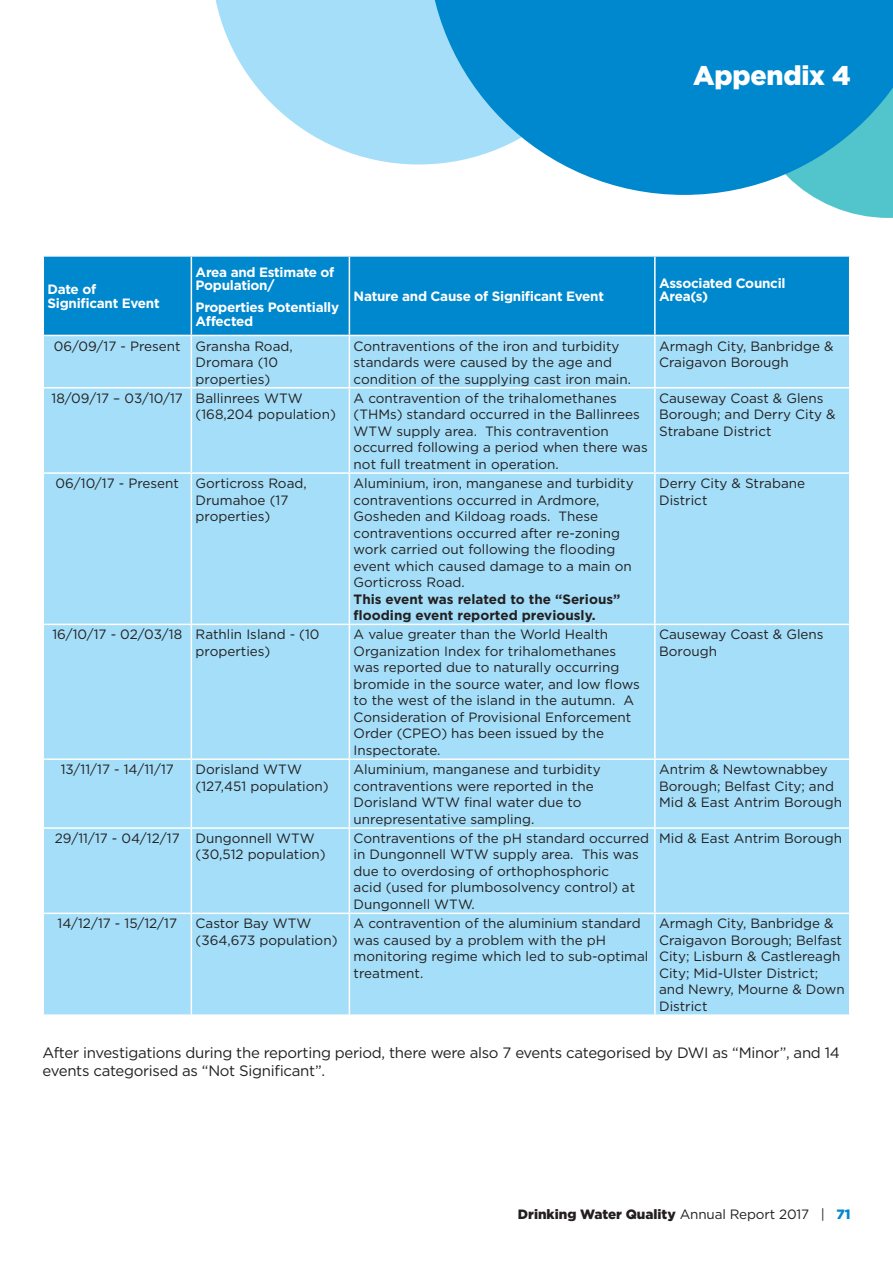
<style>
.page{position:relative;width:893px;height:1263px;background:#fff}
.page>*{position:absolute;margin:0;border:0;box-sizing:border-box;transform-origin:0 0}
.t1{font:900 27px "Gotham";letter-spacing:-.01em;color:#fff}
.t2{font:15px/18px "Gotham";letter-spacing:-.02em;color:#231f20}
.t3{font:13.5px/16.5px "Gotham";color:#231f20}
.t4{font:700 13.5px/13.5px "Gotham";letter-spacing:-.02em;color:#fff}
.t5{font:700 13.5px/16.5px "Gotham";color:#231f20}
.t6{font:900 13.5px "Gotham";color:#231f20}
.s1{font-weight:400}
.s2{color:#0088ce}
</style>
<div class="page">
<svg style="left:811px;top:195px;width:82px;height:23px"></svg>
<svg style="left:215px;top:0;width:212px;height:164px;fill:#a4def8"></svg>
<svg style="left:427px;top:0;width:466px;height:195px;background:#289cd5"></svg>
<div style="left:44px;top:257px;width:805px;height:78px;background:#0088ce"></div>
<div style="left:44px;top:336px;width:805px;height:678px;background:#a4def8"></div>
<hr style="left:191px;top:257px;width:1px;height:78px;background:#fff">
<hr style="left:349px;top:257px;width:1px;height:78px;background:#fff">
<hr style="left:654px;top:257px;width:2px;height:78px;background:#fff">
<hr style="left:43px;top:387px;width:148px;height:1px;background:#fff">
<hr style="left:43px;top:472px;width:148px;height:2px;background:#fff">
<hr style="left:43px;top:624px;width:148px;height:1px;background:#fff">
<hr style="left:43px;top:758px;width:148px;height:2px;background:#fff">
<hr style="left:43px;top:827px;width:148px;height:2px;background:#fff">
<hr style="left:43px;top:912px;width:148px;height:2px;background:#fff">
<hr style="left:191px;top:387px;width:158px;height:1px;background:#fff">
<hr style="left:191px;top:472px;width:158px;height:2px;background:#fff">
<hr style="left:191px;top:624px;width:158px;height:1px;background:#fff">
<hr style="left:191px;top:758px;width:158px;height:2px;background:#fff">
<hr style="left:191px;top:827px;width:158px;height:2px;background:#fff">
<hr style="left:191px;top:912px;width:158px;height:2px;background:#fff">
<hr style="left:349px;top:387px;width:306px;height:1px;background:#fff">
<hr style="left:349px;top:472px;width:306px;height:2px;background:#fff">
<hr style="left:349px;top:624px;width:306px;height:1px;background:#fff">
<hr style="left:349px;top:758px;width:306px;height:2px;background:#fff">
<hr style="left:349px;top:827px;width:306px;height:2px;background:#fff">
<hr style="left:349px;top:912px;width:306px;height:2px;background:#fff">
<hr style="left:655px;top:387px;width:195px;height:1px;background:#fff">
<hr style="left:655px;top:472px;width:195px;height:2px;background:#fff">
<hr style="left:655px;top:624px;width:195px;height:1px;background:#fff">
<hr style="left:655px;top:758px;width:195px;height:2px;background:#fff">
<hr style="left:655px;top:827px;width:195px;height:2px;background:#fff">
<hr style="left:655px;top:912px;width:195px;height:2px;background:#fff">
<hr style="left:191px;top:336px;width:1px;height:51px;background:#fff">
<hr style="left:191px;top:388px;width:1px;height:84px;background:#fff">
<hr style="left:191px;top:474px;width:1px;height:150px;background:#fff">
<hr style="left:191px;top:625px;width:1px;height:133px;background:#fff">
<hr style="left:191px;top:760px;width:1px;height:67px;background:#fff">
<hr style="left:191px;top:829px;width:1px;height:83px;background:#fff">
<hr style="left:191px;top:914px;width:1px;height:100px;background:#fff">
<hr style="left:349px;top:336px;width:1px;height:51px;background:#fff">
<hr style="left:349px;top:388px;width:1px;height:84px;background:#fff">
<hr style="left:349px;top:474px;width:1px;height:150px;background:#fff">
<hr style="left:349px;top:625px;width:1px;height:133px;background:#fff">
<hr style="left:349px;top:760px;width:1px;height:67px;background:#fff">
<hr style="left:349px;top:829px;width:1px;height:83px;background:#fff">
<hr style="left:349px;top:914px;width:1px;height:100px;background:#fff">
<hr style="left:654px;top:336px;width:2px;height:51px;background:#fff">
<hr style="left:654px;top:388px;width:2px;height:84px;background:#fff">
<hr style="left:654px;top:474px;width:2px;height:150px;background:#fff">
<hr style="left:654px;top:625px;width:2px;height:133px;background:#fff">
<hr style="left:654px;top:760px;width:2px;height:67px;background:#fff">
<hr style="left:654px;top:829px;width:2px;height:83px;background:#fff">
<hr style="left:654px;top:914px;width:2px;height:100px;background:#fff">
<p class="t1" style="left:693px;top:60px;width:159px">Appendix 4</p>
<p class="t4" style="left:48px;top:283px;width:114px">Date of<br>Significant Event</p>
<p class="t4" style="left:196px;top:265px;width:140px">Area and Estimate of<br>Population/</p>
<p class="t4" style="left:196px;top:300px;width:145px">Properties Potentially</p>
<p class="t4" style="left:196px;top:314px;width:59px">Affected</p>
<p class="t4" style="left:354px;top:289px;width:252px">Nature and Cause of Significant Event</p>
<p class="t4" style="left:659px;top:276px;width:128px">Associated Council</p>
<p class="t4" style="left:659px;top:289px;width:51px">Area(s)</p>
<p class="t3" style="left:54px;top:337px;width:128px">06/09/17 - Present</p>
<p class="t3" style="left:196px;top:337px;width:99px">Gransha Road,<br>Dromara (10 properties)</p>
<p class="t3" style="left:354px;top:337px;width:279px">Contraventions of the iron and turbidity standards were caused by the age and condition of the supplying cast iron main.</p>
<p class="t3" style="left:659px;top:337px;width:176px">Armagh City, Banbridge &amp;<br>Craigavon Borough</p>
<p class="t3" style="left:52px;top:389px;width:133px">18/09/17 – 03/10/17</p>
<p class="t3" style="left:196px;top:389px;width:142px">Ballinrees WTW (168,204 population)</p>
<p class="t3" style="left:354px;top:389px;width:296px">A contravention of the trihalomethanes (THMs) standard occurred in the Ballinrees WTW supply area. This contravention occurred following a period when there was not full treatment in operation.</p>
<p class="t3" style="left:659px;top:389px;width:178px">Causeway Coast &amp; Glens<br>Borough; and Derry City &amp;<br>Strabane District</p>
<p class="t3" style="left:56px;top:475px;width:125px">06/10/17 - Present</p>
<p class="t3" style="left:196px;top:475px;width:113px">Gorticross Road,<br>Drumahoe (17 properties)</p>
<p class="t3" style="left:354px;top:475px;width:282px">Aluminium, iron, manganese and turbidity contraventions occurred in Ardmore, Gosheden and Kildoag roads. These contraventions occurred after re-zoning work carried out following the flooding event which caused damage to a main on Gorticross Road.</p>
<p class="t5" style="left:354px;top:590px;width:268px">This event was related to the “Serious” flooding event reported previously.</p>
<p class="t3" style="left:659px;top:475px;width:148px">Derry City &amp; Strabane<br>District</p>
<p class="t3" style="left:52px;top:626px;width:131px">16/10/17 - 02/03/18</p>
<p class="t3" style="left:196px;top:626px;width:125px">Rathlin Island - (10 properties)</p>
<p class="t3" style="left:354px;top:626px;width:288px">A value greater than the World Health Organization Index for trihalomethanes was reported due to naturally occurring bromide in the source water, and low flows to the west of the island in the autumn. A Consideration of Provisional Enforcement Order (CPEO) has been issued by the Inspectorate.</p>
<p class="t3" style="left:659px;top:626px;width:166px">Causeway Coast &amp; Glens<br>Borough</p>
<p class="t3" style="left:61px;top:761px;width:115px">13/11/17 - 14/11/17</p>
<p class="t3" style="left:196px;top:761px;width:134px">Dorisland WTW (127,451 population)</p>
<p class="t3" style="left:354px;top:761px;width:248px">Aluminium, manganese and turbidity contraventions were reported in the Dorisland WTW final water due to unrepresentative sampling.</p>
<p class="t3" style="left:659px;top:761px;width:184px">Antrim &amp; Newtownabbey<br>Borough; Belfast City; and<br>Mid &amp; East Antrim Borough</p>
<p class="t3" style="left:55px;top:830px;width:126px">29/11/17 - 04/12/17</p>
<p class="t3" style="left:196px;top:830px;width:132px">Dungonnell WTW (30,512 population)</p>
<p class="t3" style="left:354px;top:830px;width:297px">Contraventions of the pH standard occurred in Dungonnell WTW supply area. This was due to overdosing of orthophosphoric<br>acid (used for plumbosolvency control) at Dungonnell WTW.</p>
<p class="t3" style="left:659px;top:830px;width:184px">Mid &amp; East Antrim Borough</p>
<p class="t3" style="left:57px;top:915px;width:121px">14/12/17 - 15/12/17</p>
<p class="t3" style="left:196px;top:915px;width:143px">Castor Bay WTW (364,673 population)</p>
<p class="t3" style="left:354px;top:915px;width:296px">A contravention of the aluminium standard was caused by a problem with the pH monitoring regime which led to sub-optimal treatment.</p>
<p class="t3" style="left:659px;top:915px;width:187px">Armagh City, Banbridge &amp;<br>Craigavon Borough; Belfast<br>City; Lisburn &amp; Castlereagh<br>City; Mid-Ulster District; and Newry, Mourne &amp; Down<br>District</p>
<p class="t2" style="left:43px;top:1043px;width:799px">After investigations during the reporting period, there were also 7 events categorised by DWI as “Minor”, and 14 events categorised as “Not Significant”.</p>
<p class="t6" style="left:518px;top:1206px;width:334px">Drinking Water Quality <span class="s1">Annual Report 2017 |</span> <span class="s2">71</span></p>
</div>
